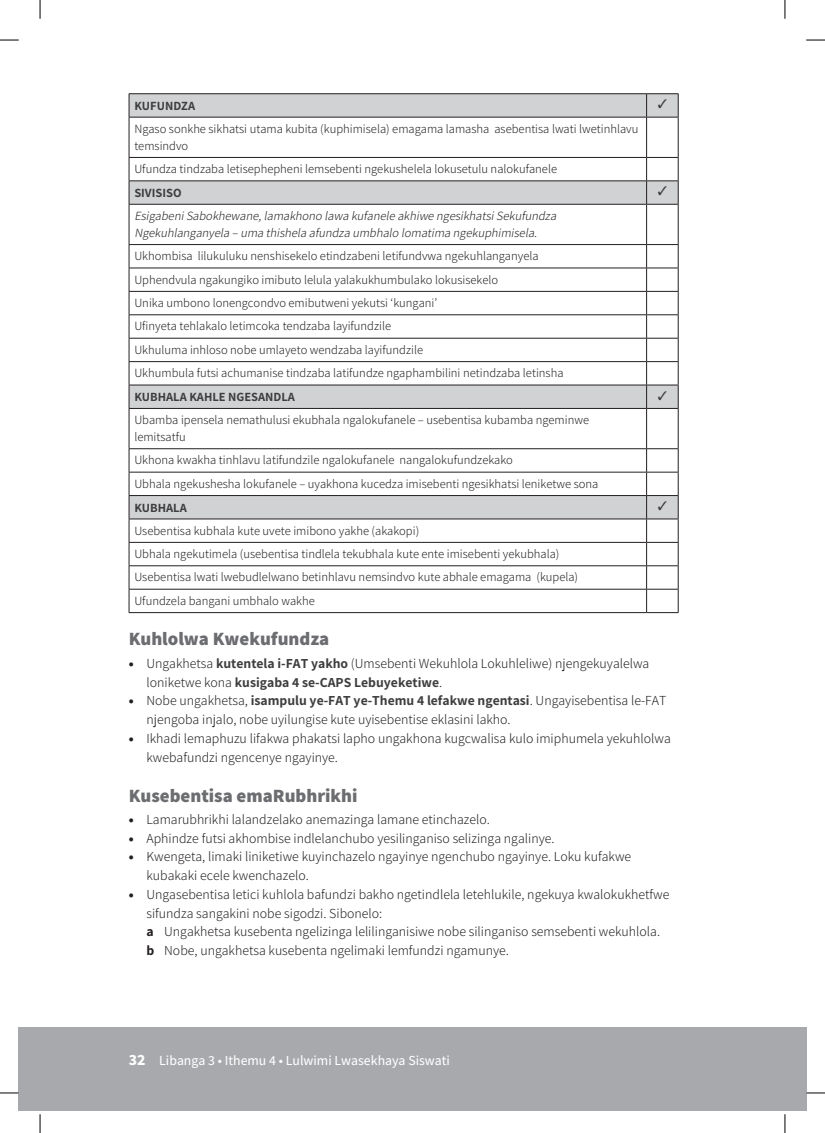
<style>
.page{position:relative;width:825px;height:1133px;background:#fff}
.page>*{position:absolute;margin:0;border:0;box-sizing:border-box;transform-origin:0 0}
.t1{font:800 18.75px "Assistant";color:#6c6d70}
.t2{font:300 13.75px/18.8px "Assistant";color:#231f20}
.t3{font:500 13.75px "Assistant";color:#fff}
.t4{font:300 12.5px/23.4px "Assistant";color:#231f20}
.t5{font:italic 300 12.5px/16.9px "Assistant";color:#231f20}
.t6{font:700 12.5px "Assistant";color:#3e3e3f}
.s1{font-weight:800}
.s2{font-weight:700;color:#3e3e3f}
.s3{font-weight:700}
.s4{font-family:"Noto Sans JP";font-weight:900}
</style>
<div class="page">
<div style="left:784px;top:1027px;width:21px;height:83px;background:#a8a9ad"></div>
<div style="left:19px;top:1027px;width:765px;height:83px;background:#a8a9ad"></div>
<svg style="left:130px;top:94px;width:547px;height:23px;background:#cccdcf"></svg>
<svg style="left:130px;top:118px;width:547px;height:494px"></svg>
<svg style="left:646px;top:94px;width:1px;height:23px"></svg>
<hr style="left:129px;top:117px;width:1px;height:40px;background:#231f20">
<hr style="left:646px;top:117px;width:1px;height:40px;background:#231f20">
<hr style="left:677px;top:117px;width:1px;height:40px;background:#231f20">
<svg style="left:646px;top:158px;width:1px;height:46px"></svg>
<hr style="left:129px;top:204px;width:1px;height:40px;background:#231f20">
<hr style="left:646px;top:204px;width:1px;height:40px;background:#231f20">
<hr style="left:677px;top:204px;width:1px;height:40px;background:#231f20">
<hr style="left:129px;top:409px;width:1px;height:39px;background:#231f20">
<hr style="left:646px;top:409px;width:1px;height:39px;background:#231f20">
<hr style="left:677px;top:409px;width:1px;height:39px;background:#231f20">
<svg style="left:646px;top:449px;width:1px;height:163px"></svg>
<hr style="left:129px;top:612px;width:517px;height:1px;background:#231f20">
<hr style="left:646px;top:612px;width:32px;height:1px;background:#231f20">
<hr style="left:129px;top:93px;width:517px;height:1px;background:#231f20">
<svg style="left:129px;top:94px;width:1px;height:23px"></svg>
<hr style="left:646px;top:93px;width:32px;height:1px;background:#231f20">
<svg style="left:677px;top:94px;width:1px;height:23px"></svg>
<hr style="left:129px;top:117px;width:517px;height:1px;background:#231f20">
<hr style="left:646px;top:117px;width:32px;height:1px;background:#231f20">
<hr style="left:129px;top:180px;width:517px;height:1px;background:#231f20">
<svg style="left:129px;top:158px;width:1px;height:46px"></svg>
<hr style="left:646px;top:180px;width:32px;height:1px;background:#231f20">
<svg style="left:677px;top:158px;width:1px;height:46px"></svg>
<hr style="left:129px;top:204px;width:517px;height:1px;background:#231f20">
<hr style="left:646px;top:204px;width:32px;height:1px;background:#231f20">
<svg style="left:646px;top:245px;width:1px;height:163px"></svg>
<hr style="left:129px;top:385px;width:517px;height:1px;background:#231f20">
<svg style="left:129px;top:245px;width:1px;height:163px"></svg>
<hr style="left:646px;top:385px;width:32px;height:1px;background:#231f20">
<svg style="left:677px;top:245px;width:1px;height:163px"></svg>
<hr style="left:129px;top:408px;width:517px;height:1px;background:#231f20">
<hr style="left:646px;top:408px;width:32px;height:1px;background:#231f20">
<hr style="left:129px;top:495px;width:517px;height:1px;background:#231f20">
<svg style="left:129px;top:449px;width:1px;height:163px"></svg>
<hr style="left:646px;top:495px;width:32px;height:1px;background:#231f20">
<svg style="left:677px;top:449px;width:1px;height:163px"></svg>
<hr style="left:129px;top:518px;width:517px;height:1px;background:#231f20">
<hr style="left:646px;top:518px;width:32px;height:1px;background:#231f20">
<hr style="left:129px;top:157px;width:517px;height:1px;background:#231f20">
<hr style="left:646px;top:157px;width:32px;height:1px;background:#231f20">
<hr style="left:129px;top:244px;width:517px;height:1px;background:#231f20">
<hr style="left:646px;top:244px;width:32px;height:1px;background:#231f20">
<hr style="left:129px;top:268px;width:517px;height:1px;background:#231f20">
<hr style="left:646px;top:268px;width:32px;height:1px;background:#231f20">
<hr style="left:129px;top:291px;width:517px;height:1px;background:#231f20">
<hr style="left:646px;top:291px;width:32px;height:1px;background:#231f20">
<hr style="left:129px;top:314px;width:517px;height:1px;background:#231f20">
<hr style="left:646px;top:314px;width:32px;height:1px;background:#231f20">
<hr style="left:129px;top:338px;width:517px;height:1px;background:#231f20">
<hr style="left:646px;top:338px;width:32px;height:1px;background:#231f20">
<hr style="left:129px;top:361px;width:517px;height:1px;background:#231f20">
<hr style="left:646px;top:361px;width:32px;height:1px;background:#231f20">
<hr style="left:129px;top:448px;width:517px;height:1px;background:#231f20">
<hr style="left:646px;top:448px;width:32px;height:1px;background:#231f20">
<hr style="left:129px;top:472px;width:517px;height:1px;background:#231f20">
<hr style="left:646px;top:472px;width:32px;height:1px;background:#231f20">
<hr style="left:129px;top:542px;width:517px;height:1px;background:#231f20">
<hr style="left:646px;top:542px;width:32px;height:1px;background:#231f20">
<hr style="left:129px;top:565px;width:517px;height:1px;background:#231f20">
<hr style="left:646px;top:565px;width:32px;height:1px;background:#231f20">
<hr style="left:129px;top:589px;width:517px;height:1px;background:#231f20">
<hr style="left:646px;top:589px;width:32px;height:1px;background:#231f20">
<svg style="left:0;top:39px;width:19px;height:2px"></svg>
<svg style="left:806px;top:39px;width:18px;height:2px"></svg>
<svg style="left:0;top:1092px;width:19px;height:1px"></svg>
<svg style="left:805px;top:1092px;width:19px;height:1px"></svg>
<svg style="left:39px;top:0;width:2px;height:19px"></svg>
<svg style="left:39px;top:1114px;width:2px;height:18px"></svg>
<svg style="left:784px;top:0;width:1px;height:19px"></svg>
<svg style="left:784px;top:1114px;width:1px;height:18px"></svg>
<svg style="left:657px;top:99px;width:9px;height:9px"></svg>
<svg style="left:657px;top:186px;width:9px;height:9px"></svg>
<svg style="left:657px;top:390px;width:9px;height:10px"></svg>
<svg style="left:657px;top:501px;width:9px;height:9px"></svg>
<p class="t6" style="left:134px;top:97px;width:62px">KUFUNDZA</p>
<p class="t4" style="left:134px;top:119px;width:505px;line-height:16.9px">Ngaso sonkhe sikhatsi utama kubita (kuphimisela) emagama lamasha asebentisa lwati lwetinhlavu temsindvo</p>
<p class="t4" style="left:134px;top:156px;width:424px">Ufundza tindzaba letisephepheni lemsebenti ngekushelela lokusetulu nalokufanele</p>
<p class="t6" style="left:134px;top:184px;width:49px">SIVISISO</p>
<p class="t5" style="left:134px;top:207px;width:426px">EsigabeniSabokhewane,lamakhono lawa kufanele akhiwe ngesikhatsiSekufundza<br>Ngekuhlanganyela – uma thishela afundza umbhalo lomatima ngekuphimisela.</p>
<p class="t4" style="left:134px;top:244px;width:430px">Ukhombisa lilukuluku nenshisekelo etindzabeni letifundvwa ngekuhlanganyela Uphendvula ngakungiko imibuto lelula yalakukhumbulako lokusisekelo<br>Unika umbono lonengcondvo emibutweni yekutsi ‘kungani’<br>Ufinyeta tehlakalo letimcoka tendzaba layifundzile<br>Ukhuluma inhloso nobe umlayeto wendzaba layifundzile<br>Ukhumbula futsi achumanise tindzaba latifundze ngaphambilini netindzaba letinsha</p>
<p class="t6" style="left:134px;top:388px;width:162px">KUBHALA KAHLE NGESANDLA</p>
<p class="t4" style="left:134px;top:411px;width:456px;line-height:16.9px">Ubamba ipensela nemathulusi ekubhala ngalokufanele – usebentisa kubamba ngeminwe lemitsatfu</p>
<p class="t4" style="left:134px;top:448px;width:465px">Ukhona kwakha tinhlavu latifundzile ngalokufanele nangalokufundzekako<br>Ubhala ngekushesha lokufanele – uyakhona kucedza imisebenti ngesikhatsi leniketwe sona</p>
<p class="t6" style="left:134px;top:499px;width:54px">KUBHALA</p>
<p class="t4" style="left:134px;top:518px;width:445px">Usebentisa kubhala kute uvete imibono yakhe (akakopi)<br>Ubhala ngekutimela (usebentisa tindlela tekubhala kute ente imisebenti yekubhala)<br>Usebentisa lwati lwebudlelwano betinhlavu nemsindvo kute abhale emagama (kupela)<br>Ufundzela bangani umbhalo wakhe</p>
<h1 class="t1" style="left:129px;top:626px;width:202px">Kuhlolwa Kwekufundza</h1>
<p class="t2" style="left:146px;top:653px;width:504px;text-indent:-18px"><span class="s1">•</span> Ungakhetsa <span class="s2">kutentela i-FAT yakho</span> (Umsebenti Wekuhlola Lokuhleliwe) njengekuyalelwa loniketwe kona <span class="s2">kusigaba 4 se-CAPS Lebuyeketiwe</span>.</p>
<p class="t2" style="left:146px;top:690px;width:521px;text-indent:-18px"><span class="s1">•</span> Nobe ungakhetsa, <span class="s2">isampulu ye-FAT ye-Themu 4 lefakwe ngentasi</span>. Ungayisebentisa le-FAT njengoba injalo, nobe uyilungise kute uyisebentise eklasini lakho.</p>
<p class="t2" style="left:146px;top:728px;width:525px;text-indent:-18px"><span class="s1">•</span> Ikhadi lemaphuzu lifakwa phakatsi lapho ungakhona kugcwalisa kulo imiphumela yekuhlolwa kwebafundzi ngencenye ngayinye.</p>
<h1 class="t1" style="left:129px;top:782px;width:230px">Kusebentisa emaRubhrikhi</h1>
<p class="t2" style="left:129px;top:809px;width:362px"><span class="s1">•</span> Lamarubhrikhi lalandzelako anemazinga lamane etinchazelo.</p>
<p class="t2" style="left:129px;top:828px;width:427px"><span class="s1">•</span> Aphindze futsi akhombise indlelanchubo yesilinganiso selizinga ngalinye.</p>
<p class="t2" style="left:146px;top:846px;width:486px;text-indent:-18px"><span class="s1">•</span> Kwengeta, limaki liniketiwe kuyinchazelo ngayinye ngenchubo ngayinye. Loku kufakwe kubakaki ecele kwenchazelo.</p>
<p class="t2" style="left:146px;top:884px;width:524px;text-indent:-18px"><span class="s1">•</span> Ungasebentisa letici kuhlola bafundzi bakho ngetindlela letehlukile, ngekuya kwalokukhetfwe sifundza sangakini nobe sigodzi. Sibonelo:<br><span class="s3">a</span> Ungakhetsa kusebenta ngelizinga lelilinganisiwe nobe silinganiso semsebenti wekuhlola. <span class="s3">b</span> Nobe, ungakhetsa kusebenta ngelimaki lemfundzi ngamunye.</p>
<p class="t3" style="left:129px;top:1050px;width:322px"><span class="s4">32</span> Libanga 3 • Ithemu 4 • Lulwimi Lwasekhaya Siswati</p>
</div>
